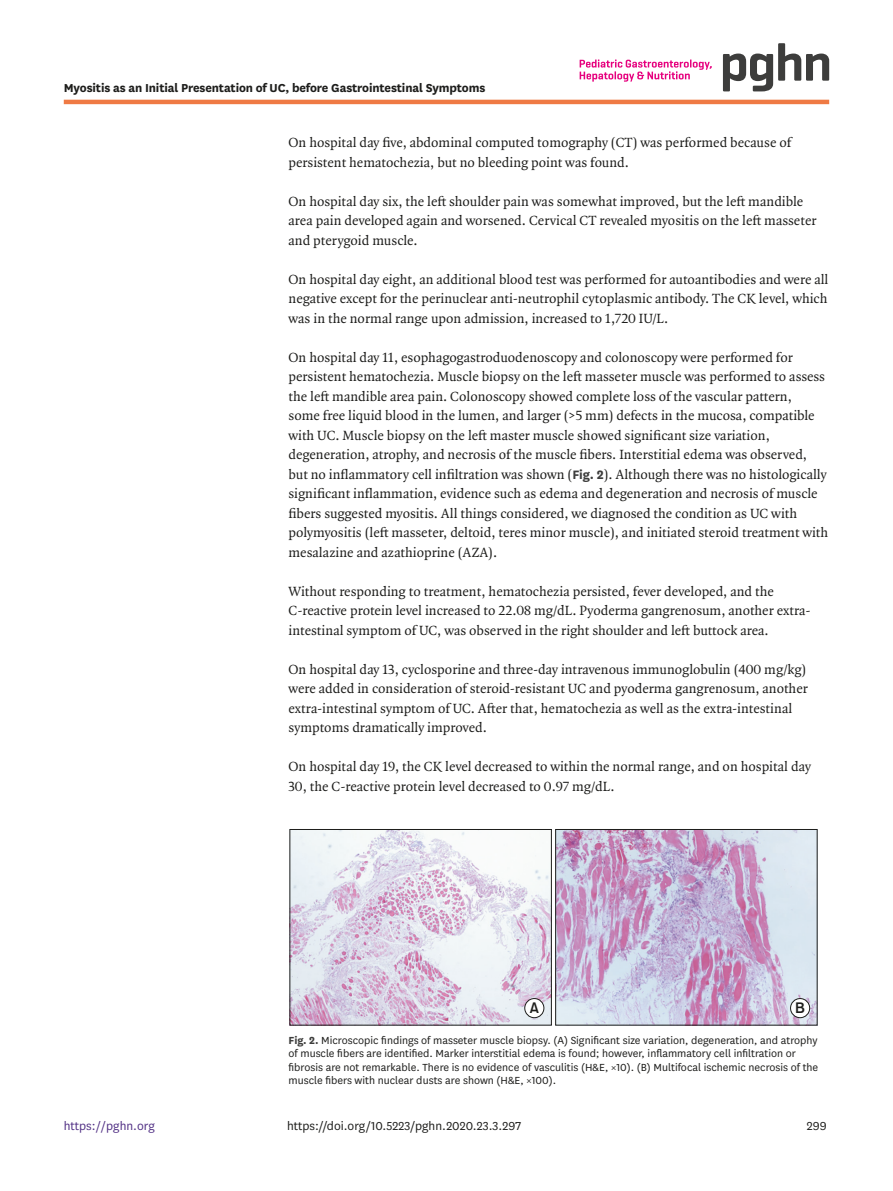
<style>
.page{position:relative;width:893px;height:1191px;background:#fff}
.page>*{position:absolute;margin:0;border:0;box-sizing:border-box;transform-origin:0 0}
.t1{font:15px "Gothic 725 BT Bold A";color:#1d1d1b}
.body_p{font:14.25px/19.5px "Quadraat OT";color:#1d1d1b}
.alt-title-type{font:700 13.5px "National";letter-spacing:-.01em;color:#1d1d1b}
.doi_running_footer{font:13.5px "National";color:#1d1d1b}
.t2{font:13.5px "National";color:#523185}
.fig_caption{font:12px/13.5px "National";color:#1d1d1b}
.s1{font-family:"National";font-weight:700;color:#3d3d3c}
.s2{font-weight:700;color:#3d3d3c}
</style>
<div class="page">
<hr style="left:64px;top:100px;width:765px;height:4px;background:#ef7a44">
<svg style="left:723px;top:43px;width:106px;height:48px"></svg>
<svg style="left:580px;top:60px;width:132px;height:22px"></svg>
<img style="left:557px;top:831px;width:258px;height:192px">
<img style="left:292px;top:831px;width:258px;height:192px">
<div style="left:525px;top:998px;width:19px;height:19px;background:#fff;border-radius:50%"></div>
<div style="left:524px;top:998px;width:20px;height:20px;border:1px solid #1d1d1b;border-radius:50%"></div>
<div style="left:290px;top:829px;width:262px;height:196px;border:1px solid #1d1d1b"></div>
<div style="left:790px;top:998px;width:20px;height:19px;background:#fff;border-radius:50%"></div>
<div style="left:790px;top:998px;width:20px;height:20px;border:1px solid #1d1d1b;border-radius:50%"></div>
<div style="left:555px;top:829px;width:262px;height:196px;border:1px solid #1d1d1b"></div>
<p class="alt-title-type" style="left:64px;top:78px;width:423px">Myositis as an Initial Presentation of UC, before Gastrointestinal Symptoms</p>
<p class="body_p" style="left:289px;top:133px;width:504px">On hospital day five, abdominal computed tomography (CT) was performed because of persistent hematochezia, but no bleeding point was found.</p>
<p class="body_p" style="left:289px;top:191px;width:529px">On hospital day six, the left shoulder pain was somewhat improved, but the left mandible area pain developed again and worsened. Cervical CT revealed myositis on the left masseter and pterygoid muscle.</p>
<p class="body_p" style="left:289px;top:269px;width:541px;text-align:justify">On hospital day eight, an additional blood test was performed for autoantibodies and were all negative except for the perinuclear anti-neutrophil cytoplasmic antibody. The CK level, which was in the normal range upon admission, increased to 1,720 IU/L.</p>
<p class="body_p" style="left:289px;top:347px;width:541px">On hospital day 11, esophagogastroduodenoscopy and colonoscopy were performed for persistent hematochezia. Muscle biopsy on the left masseter muscle was performed to assess the left mandible area pain. Colonoscopy showed complete loss of the vascular pattern,<br>some free liquid blood in the lumen, and larger (&gt;5 mm) defects in the mucosa, compatible with UC. Muscle biopsy on the left master muscle showed significant size variation, degeneration, atrophy, and necrosis of the muscle fibers. Interstitial edema was observed, but no inflammatory cell infiltration was shown (<span class="s1">Fig. 2</span>). Although there was no histologically significant inflammation, evidence such as edema and degeneration and necrosis of muscle fibers suggested myositis. All things considered, we diagnosed the condition as UC with polymyositis (left masseter, deltoid, teres minor muscle), and initiated steroid treatment with mesalazine and azathioprine (AZA).</p>
<p class="body_p" style="left:289px;top:581px;width:523px">Without responding to treatment, hematochezia persisted, fever developed, and the<br>C-reactive protein level increased to 22.08 mg/dL. Pyoderma gangrenosum, another extra&shy;intestinal symptom of UC, was observed in the right shoulder and left buttock area.</p>
<p class="body_p" style="left:289px;top:659px;width:521px">On hospital day 13, cyclosporine and three-day intravenous immunoglobulin (400 mg/kg) were added in consideration of steroid-resistant UC and pyoderma gangrenosum, another extra-intestinal symptom of UC. After that, hematochezia as well as the extra-intestinal symptoms dramatically improved.</p>
<p class="body_p" style="left:289px;top:757px;width:524px">On hospital day 19, the CK level decreased to within the normal range, and on hospital day<br>30, the C-reactive protein level decreased to 0.97 mg/dL.</p>
<p class="t1" style="left:530px;top:999px;width:11px">A</p>
<p class="t1" style="left:795px;top:999px;width:11px">B</p>
<p class="fig_caption" style="left:289px;top:1032px;width:531px"><span class="s2">Fig. 2.</span> Microscopic findings of masseter muscle biopsy. (A) Significant size variation, degeneration, and atrophy of muscle fibers are identified. Marker interstitial edema is found; however, inflammatory cell infiltration or fibrosis are not remarkable. There is no evidence of vasculitis (H&amp;E, ×10). (B) Multifocal ischemic necrosis of the muscle fibers with nuclear dusts are shown (H&amp;E, ×100).</p>
<p class="t2" style="left:64px;top:1116px;width:93px">https://pghn.org</p>
<p class="doi_running_footer" style="left:287px;top:1116px;width:236px">https://doi.org/10.5223/pghn.2020.23.3.297</p>
<p class="doi_running_footer" style="left:807px;top:1116px;width:21px">299</p>
</div>
